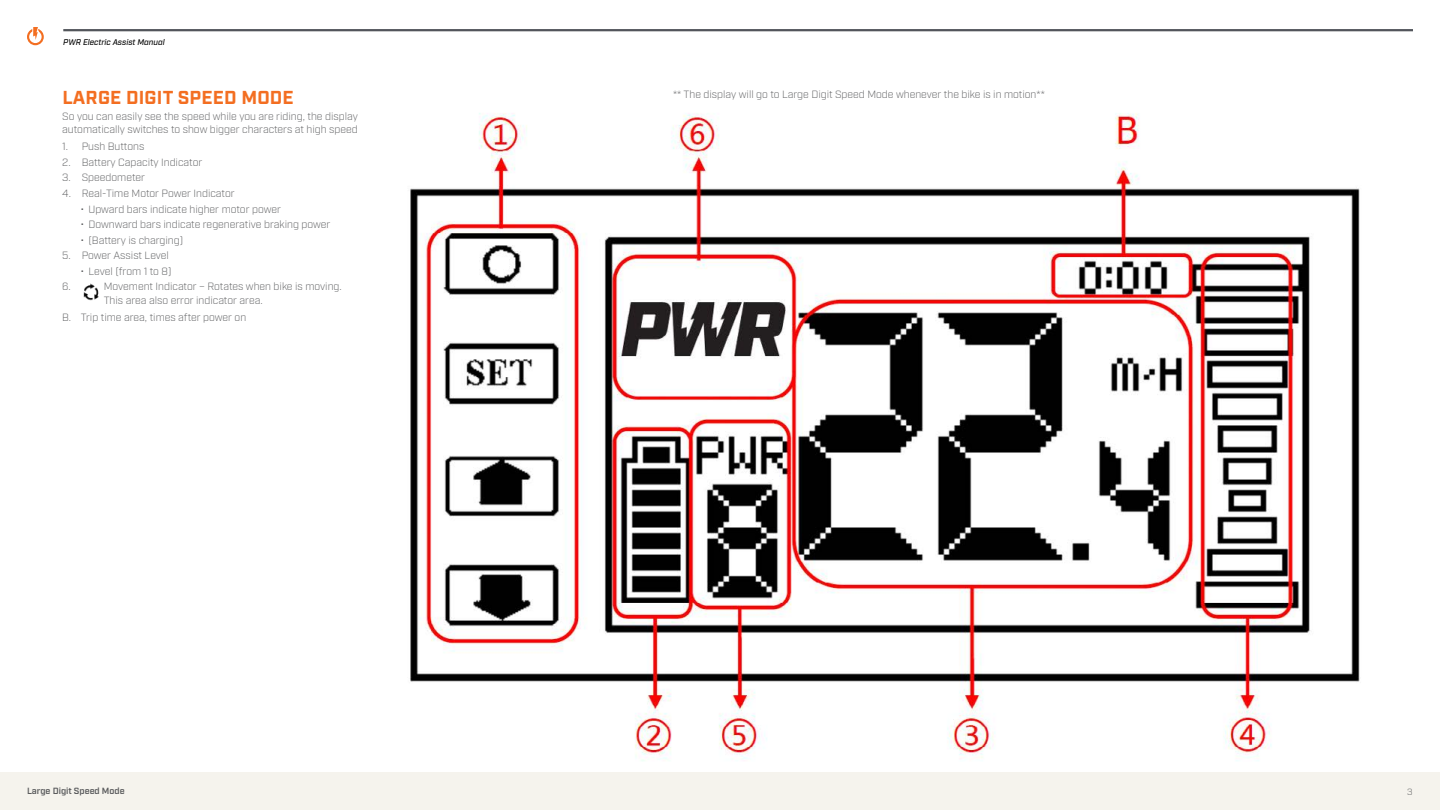
<style>
.page{position:relative;width:1440px;height:810px;background:#fff}
.page>*{position:absolute;margin:0;border:0;box-sizing:border-box;transform-origin:0 0}
.t1{font:700 18.75px "Industry";letter-spacing:.01em;color:#f36e21}
.t2{font:300 10.5px/12.5px "Industry";color:#58595b}
.t3{font:600 9px "Industry";color:#58595b}
.t4{font:300 9px "Industry";color:#58595b}
.t5{font:italic 500 8.25px "Industry";color:#000}
</style>
<div class="page">
<hr style="left:63px;top:29px;width:1350px;height:2px;background:#52555b">
<svg style="left:27px;top:27px;width:17px;height:18px"></svg>
<div style="left:0;top:772px;width:1440px;height:38px;background:#f5f3ed"></div>
<img style="left:83px;top:283px;width:16px;height:18px">
<img style="left:410px;top:113px;width:950px;height:648px">
<p class="t5" style="left:63px;top:37px;width:103px">PWR Electric Assist Manual</p>
<h1 class="t1" style="left:62px;top:86px;width:233px">LARGE DIGIT SPEED MODE</h1>
<p class="t2" style="left:62px;top:110px;width:297px">So you can easily see the speed while you are riding, the display automatically switches to show bigger characters at high speed</p>
<p class="t2" style="left:62px;top:141px;width:84px">1. Push Buttons</p>
<p class="t2" style="left:62px;top:156px;width:142px">2. Battery Capacity Indicator</p>
<p class="t2" style="left:62px;top:172px;width:84px">3. Speedometer</p>
<p class="t2" style="left:62px;top:187px;width:174px">4. Real-Time Motor Power Indicator</p>
<p class="t2" style="left:80px;top:203px;width:202px">• Upward bars indicate higher motor power</p>
<p class="t2" style="left:80px;top:218px;width:252px">• Downward bars indicate regenerative braking power</p>
<p class="t2" style="left:80px;top:234px;width:104px">• (Battery is charging)</p>
<p class="t2" style="left:62px;top:249px;width:108px">5. Power Assist Level</p>
<p class="t2" style="left:80px;top:265px;width:93px">• Level (from 1 to 8)</p>
<p class="t2" style="left:62px;top:281px;width:10px">6.</p>
<p class="t2" style="left:104px;top:280px;width:240px;line-height:14px">Movement Indicator – Rotates when bike is moving.<br>This area also error indicator area.</p>
<p class="t2" style="left:62px;top:311px;width:185px">B. Trip time area, times after power on</p>
<p class="t3" style="left:27px;top:786px;width:99px">Large Digit Speed Mode</p>
<p class="t2" style="left:673px;top:88px;width:373px">** The display will go to Large Digit Speed Mode whenever the bike is in motion**</p>
<p class="t4" style="left:1407px;top:786px;width:7px">3</p>
</div>
